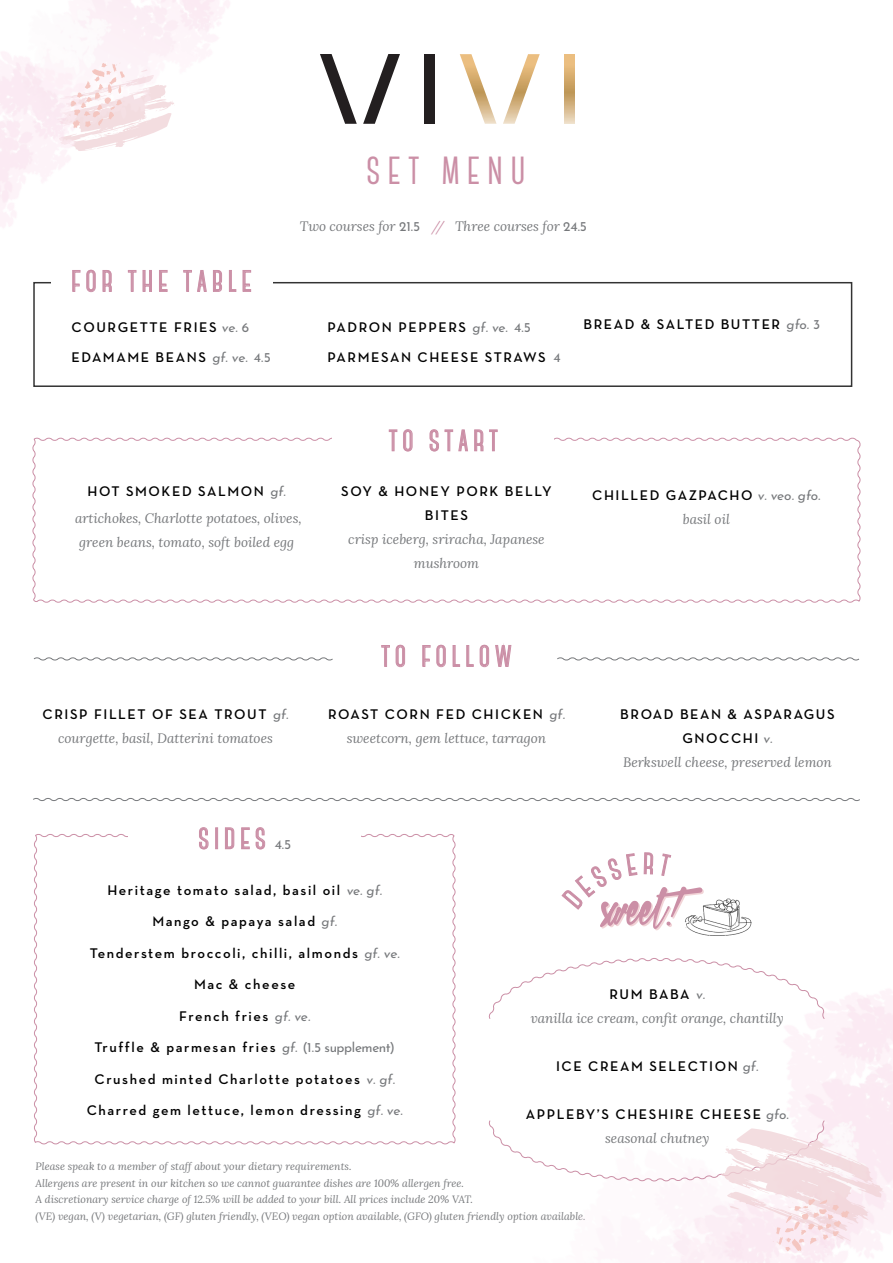
<style>
.page{position:relative;width:893px;height:1263px;background:#fff}
.page>*{position:absolute;margin:0;border:0;box-sizing:border-box;transform-origin:0 0}
.t1{font:700 49.05px "Canter";letter-spacing:.14em;color:#cb8fa6}
.t2{font:700 37.5px "Canter";letter-spacing:.12em;color:#cb8fa6}
.t3{font:600 14.25px/24px "Neutra Text";letter-spacing:.11em;color:#000;text-align:center}
.t4{font:italic 13.5px/24px "Lora";color:#76787b;text-align:center}
.t5{font:13.5px "Josefin Sans";color:#76787b}
.t6{font:italic 10.5px "Lora";color:#76787b}
.s1{font-family:"Josefin Sans";font-weight:400;font-style:italic;font-size:13.5px;color:#76787b}
.s2{font-family:"Josefin Sans";font-weight:400;font-size:13.5px;color:#76787b}
.s3{font-family:"Josefin Sans";font-style:normal}
.s4{color:#cb8fa6}
</style>
<div class="page">
<div style="left:33px;top:282px;width:819px;height:105px;border:2px solid #333"></div>
<svg style="left:320px;top:54px;width:37px;height:70px"></svg>
<svg style="left:564px;top:54px;width:10px;height:70px"></svg>
<svg style="left:460px;top:54px;width:37px;height:70px"></svg>
<svg style="left:363px;top:54px;width:37px;height:70px"></svg>
<div style="left:424px;top:54px;width:11px;height:70px;background:#231f20"></div>
<svg style="left:503px;top:54px;width:37px;height:70px"></svg>
<svg style="left:34px;top:834px;width:422px;height:311px"></svg>
<div style="left:128px;top:821px;width:233px;height:28px;background:#fff"></div>
<svg style="left:199px;top:827px;width:9px;height:22px"></svg>
<div style="left:215px;top:828px;width:3px;height:21px;border:1px solid #cb8fa6"></div>
<svg style="left:225px;top:827px;width:9px;height:22px"></svg>
<svg style="left:241px;top:827px;width:9px;height:22px"></svg>
<svg style="left:256px;top:827px;width:9px;height:22px"></svg>
<svg style="left:381px;top:645px;width:9px;height:22px"></svg>
<svg style="left:396px;top:645px;width:9px;height:22px"></svg>
<svg style="left:423px;top:645px;width:7px;height:22px"></svg>
<svg style="left:437px;top:645px;width:9px;height:22px"></svg>
<svg style="left:453px;top:645px;width:7px;height:22px"></svg>
<svg style="left:466px;top:645px;width:8px;height:22px"></svg>
<svg style="left:480px;top:645px;width:9px;height:22px"></svg>
<svg style="left:495px;top:645px;width:16px;height:22px"></svg>
<svg style="left:32px;top:437px;width:829px;height:166px"></svg>
<div style="left:332px;top:423px;width:222px;height:32px;background:#fff"></div>
<svg style="left:389px;top:429px;width:8px;height:22px"></svg>
<svg style="left:403px;top:429px;width:9px;height:22px"></svg>
<svg style="left:430px;top:429px;width:9px;height:22px"></svg>
<svg style="left:445px;top:429px;width:8px;height:22px"></svg>
<svg style="left:459px;top:429px;width:9px;height:22px"></svg>
<svg style="left:474px;top:429px;width:9px;height:22px"></svg>
<svg style="left:489px;top:429px;width:8px;height:22px"></svg>
<svg style="left:557px;top:657px;width:303px;height:4px"></svg>
<svg style="left:33px;top:657px;width:300px;height:4px"></svg>
<svg style="left:33px;top:798px;width:827px;height:3px"></svg>
<svg style="left:489px;top:958px;width:336px;height:62px"></svg>
<svg style="left:57px;top:63px;width:121px;height:88px"></svg>
<svg style="left:489px;top:1119px;width:395px;height:132px"></svg>
<img style="left:690px;top:898px;width:62px;height:38px">
<svg style="left:562px;top:852px;width:142px;height:78px"></svg>
<div style="left:51px;top:271px;width:222px;height:23px;background:#fff"></div>
<svg style="left:72px;top:270px;width:8px;height:22px"></svg>
<svg style="left:86px;top:270px;width:10px;height:22px"></svg>
<svg style="left:103px;top:270px;width:9px;height:22px"></svg>
<svg style="left:128px;top:270px;width:8px;height:22px"></svg>
<svg style="left:143px;top:270px;width:9px;height:22px"></svg>
<svg style="left:159px;top:270px;width:8px;height:22px"></svg>
<svg style="left:183px;top:270px;width:24px;height:22px"></svg>
<svg style="left:213px;top:270px;width:9px;height:22px"></svg>
<svg style="left:229px;top:270px;width:7px;height:22px"></svg>
<svg style="left:243px;top:270px;width:8px;height:22px"></svg>
<p class="t1" style="left:366px;top:143px;width:161px">set menu</p>
<p class="t2" style="left:71px;top:260px;width:182px">for the table</p>
<p class="t3" style="left:72px;top:315px;width:179px">COURGETTE FRIES <span class="s1">ve.</span> <span class="s2">6</span></p>
<p class="t3" style="left:72px;top:345px;width:201px">EDAMAME BEANS <span class="s1">gf. ve.</span> <span class="s2">4.5</span></p>
<p class="t4" style="left:300px;top:214px;width:289px">Two courses for <span class="s3">21.5</span> <span class="s4">//</span> Three courses for <span class="s3">24.5</span></p>
<p class="t3" style="left:327px;top:312px;width:235px;line-height:30px;text-align:left">PADRON PEPPERS <span class="s1">gf. ve.</span> <span class="s2">4.5<br></span>PARMESAN CHEESE STRAWS <span class="s2">4</span></p>
<p class="t3" style="left:583px;top:311px;width:238px">BREAD &amp; SALTED BUTTER <span class="s1">gfo.</span> <span class="s2">3</span></p>
<p class="t2" style="left:389px;top:419px;width:111px">to start</p>
<p class="t3" style="left:87px;top:479px;width:200px">HOT SMOKED SALMON <span class="s1">gf.</span></p>
<p class="t4" style="left:75px;top:506px;width:228px">artichokes, Charlotte potatoes, olives, green beans, tomato, soft boiled egg</p>
<p class="t3" style="left:341px;top:479px;width:212px">SOY &amp; HONEY PORK BELLY<br>BITES</p>
<p class="t4" style="left:348px;top:527px;width:198px">crisp iceberg, sriracha, Japanese mushroom</p>
<p class="t3" style="left:592px;top:483px;width:230px">CHILLED GAZPACHO <span class="s1">v. veo. gfo.</span></p>
<p class="t4" style="left:683px;top:507px;width:49px">basil oil</p>
<p class="t3" style="left:43px;top:702px;width:247px">CRISP FILLET OF SEA TROUT <span class="s1">gf.</span></p>
<p class="t4" style="left:58px;top:726px;width:216px">courgette, basil, Datterini tomatoes</p>
<p class="t2" style="left:198px;top:817px;width:69px">sides</p>
<p class="t5" style="left:275px;top:833px;width:18px">4.5</p>
<p class="t2" style="left:381px;top:635px;width:132px">to follow</p>
<p class="t3" style="left:328px;top:702px;width:238px">ROAST CORN FED CHICKEN <span class="s1">gf.</span></p>
<p class="t4" style="left:347px;top:726px;width:201px">sweetcorn, gem lettuce, tarragon</p>
<p class="t3" style="left:620px;top:701px;width:216px">BROAD BEAN &amp; ASPARAGUS<br>GNOCCHI <span class="s1">v.</span></p>
<p class="t4" style="left:623px;top:749px;width:210px">Berkswell cheese, preserved lemon</p>
<p class="t3" style="left:107px;top:877px;width:276px">Heritage tomato salad, basil oil <span class="s1">ve. gf.</span></p>
<p class="t3" style="left:152px;top:909px;width:186px">Mango &amp; papaya salad <span class="s1">gf.</span></p>
<p class="t3" style="left:90px;top:940px;width:312px">Tenderstem broccoli, chilli, almonds <span class="s1">gf. ve.</span></p>
<p class="t3" style="left:194px;top:972px;width:103px">Mac &amp; cheese</p>
<p class="t3" style="left:179px;top:1003px;width:133px">French fries <span class="s1">gf. ve.</span></p>
<p class="t3" style="left:94px;top:1035px;width:302px">Truffle &amp; parmesan fries <span class="s1">gf.</span> <span class="s2">(1.5 supplement)</span></p>
<p class="t3" style="left:95px;top:1066px;width:302px">Crushed minted Charlotte potatoes <span class="s1">v. gf.</span></p>
<p class="t3" style="left:87px;top:1098px;width:318px">Charred gem lettuce, lemon dressing <span class="s1">gf. ve.</span></p>
<p class="t3" style="left:609px;top:982px;width:97px">RUM BABA <span class="s1">v.</span></p>
<p class="t4" style="left:531px;top:1006px;width:254px">vanilla ice cream, confit orange, chantilly</p>
<p class="t3" style="left:556px;top:1054px;width:204px">ICE CREAM SELECTION <span class="s1">gf.</span></p>
<p class="t3" style="left:526px;top:1102px;width:264px">APPLEBY’S CHESHIRE CHEESE <span class="s1">gfo.</span></p>
<p class="t4" style="left:605px;top:1126px;width:106px">seasonal chutney</p>
<p class="t6" style="left:36px;top:1159px;width:317px">Please speak to a member of staff about your dietary requirements.</p>
<p class="t6" style="left:36px;top:1176px;width:430px">Allergens are present in our kitchen so we cannot guarantee dishes are 100% allergen free.</p>
<p class="t6" style="left:36px;top:1192px;width:439px">A discretionary service charge of 12.5% will be added to your bill. All prices include 20% VAT.</p>
<p class="t6" style="left:36px;top:1209px;width:552px">(VE) vegan, (V) vegetarian, (GF) gluten friendly, (VEO) vegan option available, (GFO) gluten friendly option available.</p>
</div>
